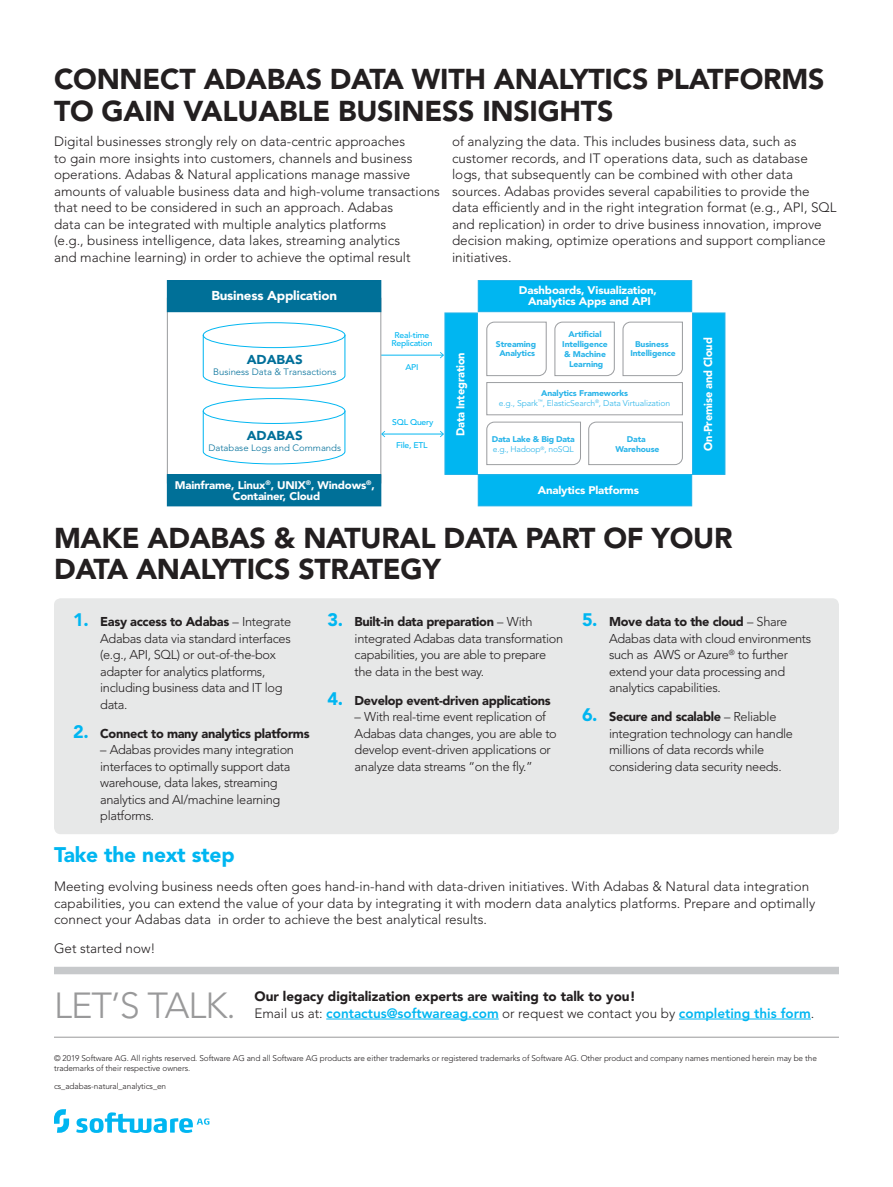
<style>
.page{position:relative;width:893px;height:1187px;background:#fff}
.page>*{position:absolute;margin:0;border:0;box-sizing:border-box;transform-origin:0 0}
.Boiler_header-8_10{font:300 36px "Avenir LT Std";letter-spacing:-.025em;color:#99999a}
.Bodycopy_-_Light_9_1{font:900 28.5px/31.5px "Avenir LT Std";letter-spacing:-.01em;color:#231f20}
.Bullet_Last_-_Light{font:900 21px "Avenir LT Std";letter-spacing:-.01em;color:#00b6f1}
.Bullet_Last_-_Light-2{font:300 13.5px/16.5px "Avenir LT Std";color:#231f20}
.Bodycopy_-_Light_9_1-2{font:900 13.5px/16.5px "Avenir LT Std";color:#231f20}
.t1{font:900 12.9px "Avenir LT Std";letter-spacing:-.015em;color:#fff;scale:1.04 1}
.t2{font:900 12.9px "Avenir LT Std";color:#006f99;scale:1.04 1}
.Bodycopy_-_Light_9_1-3{font:300 12.75px/16.5px "Avenir LT Std";letter-spacing:-.025em;color:#231f20}
.Bodycopy_-_Light_9_1-4{font:900 12.75px "Avenir LT Std";letter-spacing:-.025em;color:#231f20}
.t3{font:900 11.4px "Avenir LT Std";letter-spacing:-.015em;color:#fff;scale:.96 1}
.t4{font:900 10.95px/10.9px "Avenir LT Std";letter-spacing:-.015em;color:#fff;text-align:center;scale:1.04 1}
.t5{font:300 9.15px "Avenir LT Std";color:#006f99;scale:1.04 1}
.Boiler_bodycopy-5_5{font:300 8.25px/9.8px "Avenir LT Std";letter-spacing:-.01em;color:#231f20}
.t6{font:300 8.25px/9.9px "Avenir LT Std";letter-spacing:-.015em;color:#29b4e9;text-align:center;scale:1.04 1}
.t7{font:900 8.25px/9.9px "Avenir LT Std";letter-spacing:-.015em;color:#29b4e9;text-align:center;scale:1.04 1}
.t8{font:500 8.25px/8.2px "Avenir LT Std";letter-spacing:-.025em;color:#00b6f1;text-align:center;scale:1.04 1}
.s1{font-weight:900}
.s2{font-weight:900;font-size:18px;color:#00b6f1}
.s3{font-size:18px;color:#00b6f1}
.s4{font-weight:300}
.s5{font-weight:800;color:#00b6f1}
</style>
<div class="page">
<hr style="left:381px;top:355px;width:62px;height:1px;background:#00b6f1">
<svg style="left:440px;top:352px;width:4px;height:6px"></svg>
<div style="left:445px;top:313px;width:32px;height:161px;background:#00b6f1"></div>
<div style="left:444px;top:312px;width:34px;height:163px;border:1px solid #29b4e9"></div>
<div style="left:203px;top:322px;width:142px;height:26px;border:1px solid #00b6f1;border-radius:50%"></div>
<svg style="left:202px;top:334px;width:144px;height:55px"></svg>
<div style="left:486px;top:382px;width:197px;height:33px;border:1px solid #9b9da0"></div>
<div style="left:167px;top:474px;width:214px;height:32px;background:#007098"></div>
<div style="left:167px;top:280px;width:214px;height:32px;background:#007098"></div>
<div style="left:203px;top:398px;width:142px;height:26px;border:1px solid #00b6f1;border-radius:50%"></div>
<svg style="left:202px;top:410px;width:144px;height:55px"></svg>
<hr style="left:382px;top:433px;width:61px;height:1px;background:#00b6f1">
<svg style="left:440px;top:431px;width:4px;height:6px"></svg>
<svg style="left:381px;top:431px;width:4px;height:6px"></svg>
<div style="left:693px;top:313px;width:32px;height:161px;background:#00b6f1"></div>
<div style="left:692px;top:312px;width:33px;height:163px;border:1px solid #29b4e9"></div>
<div style="left:478px;top:474px;width:214px;height:32px;background:#00b6f1"></div>
<div style="left:478px;top:474px;width:214px;height:32px;border:1px solid #29b4e9"></div>
<div style="left:478px;top:280px;width:214px;height:32px;background:#00b6f1"></div>
<div style="left:478px;top:280px;width:214px;height:32px;border:1px solid #29b4e9"></div>
<svg style="left:486px;top:421px;width:95px;height:44px"></svg>
<svg style="left:588px;top:421px;width:95px;height:44px"></svg>
<svg style="left:486px;top:321px;width:61px;height:55px"></svg>
<svg style="left:554px;top:321px;width:61px;height:55px"></svg>
<svg style="left:622px;top:321px;width:61px;height:55px"></svg>
<svg style="left:54px;top:1109px;width:155px;height:23px"></svg>
<div style="left:54px;top:966px;width:785px;height:8px;background:#c7c9cb"></div>
<hr style="left:54px;top:1036px;width:785px;height:1px;background:#99999a">
<hr style="left:326px;top:1018px;width:173px;height:1px;background:#00b6f1">
<hr style="left:679px;top:1018px;width:132px;height:1px;background:#00b6f1">
<div style="left:54px;top:598px;width:785px;height:236px;background:#e7e8e8;border-radius:7px"></div>
<p class="Bodycopy_-_Light_9_1" style="left:54px;top:63px;width:772px">CONNECT ADABAS DATA WITH ANALYTICS PLATFORMS<br>TO GAIN VALUABLE BUSINESS INSIGHTS</p>
<p class="Bullet_Last_-_Light-2" style="left:54px;top:133px;width:387px">Digital businesses strongly rely on data-centric approaches<br>to gain more insights into customers, channels and business operations. Adabas &amp; Natural applications manage massive amounts of valuable business data and high-volume transactions that need to be considered in such an approach. Adabas<br>data can be integrated with multiple analytics platforms<br>(e.g., business intelligence, data lakes, streaming analytics<br>and machine learning) in order to achieve the optimal result</p>
<p class="Bullet_Last_-_Light-2" style="left:452px;top:133px;width:386px">of analyzing the data. This includes business data, such as customer records, and IT operations data, such as database logs, that subsequently can be combined with other data sources. Adabas provides several capabilities to provide the data efficiently and in the right integration format (e.g., API, SQL and replication) in order to drive business innovation, improve decision making, optimize operations and support compliance initiatives.</p>
<p class="t1" style="left:211px;top:287px;width:122px">Business Application</p>
<p class="t4" style="left:519px;top:285px;width:134px">Dashboards, Visualization,<br>Analytics Apps and API</p>
<p class="t2" style="left:247px;top:352px;width:55px">ADABAS</p>
<p class="t5" style="left:213px;top:366px;width:120px">Business Data &amp; Transactions</p>
<p class="t2" style="left:247px;top:427px;width:55px">ADABAS</p>
<p class="t5" style="left:208px;top:442px;width:129px">Database Logs and Commands</p>
<p class="t8" style="left:392px;top:331px;width:41px">Real-time<br>Replication</p>
<p class="t8" style="left:405px;top:363px;width:14px">API</p>
<p class="t8" style="left:392px;top:418px;width:41px">SQL Query</p>
<p class="t8" style="left:396px;top:441px;width:32px">File, ETL</p>
<p class="t3" style="left:454px;top:436px;width:88px;rotate:-90deg">Data Integration</p>
<p class="t7" style="left:496px;top:338px;width:40px">Streaming<br>Analytics</p>
<p class="t7" style="left:562px;top:329px;width:45px">Artificial<br>Intelligence &amp; Machine<br>Learning</p>
<p class="t7" style="left:630px;top:338px;width:45px">Business<br>Intelligence</p>
<p class="t6" style="left:499px;top:388px;width:166px"><span class="s1">Analytics Frameworks<br></span>e.g., Spark<sup>™</sup>, ElasticSearch<sup>®</sup>, Data Virtualization</p>
<p class="t6" style="left:492px;top:434px;width:81px;text-align:left"><span class="s1">Data Lake &amp; Big Data </span>e.g., Hadoop<sup>®</sup>, noSQL</p>
<p class="t7" style="left:615px;top:434px;width:44px">Data<br>Warehouse</p>
<p class="t3" style="left:701px;top:450px;width:119px;rotate:-90deg">On-Premise and Cloud</p>
<p class="t4" style="left:175px;top:479px;width:194px">Mainframe, Linux<sup>®</sup>, UNIX<sup>®</sup>, Windows<sup>®</sup>,<br>Container, Cloud</p>
<p class="t4" style="left:538px;top:484px;width:99px">Analytics Platforms</p>
<p class="Bodycopy_-_Light_9_1" style="left:54px;top:522px;width:680px">MAKE ADABAS &amp; NATURAL DATA PART OF YOUR<br>DATA ANALYTICS STRATEGY</p>
<p class="Bodycopy_-_Light_9_1-3" style="left:100px;top:613px;width:192px;text-indent:-27px"><span class="s2">1.</span> <span class="s1">Easy access to Adabas</span> – Integrate<br>Adabas data via standard interfaces (e.g., API, SQL) or out-of-the-box adapter for analytics platforms, including business data and IT log data.</p>
<p class="Bodycopy_-_Light_9_1-4" style="left:73px;top:725px;width:238px"><span class="s3">2.</span> Connect to many analytics platforms</p>
<p class="Bodycopy_-_Light_9_1-3" style="left:100px;top:741px;width:195px">– Adabas provides many integration interfaces to optimally support data warehouse, data lakes, streaming analytics and AI/machine learning platforms.</p>
<p class="Bodycopy_-_Light_9_1-3" style="left:355px;top:613px;width:210px;text-indent:-27px"><span class="s2">3.</span> <span class="s1">Built-in data preparation</span> – With integrated Adabas data transformation capabilities, you are able to prepare the data in the best way.</p>
<p class="Bodycopy_-_Light_9_1-4" style="left:328px;top:692px;width:225px"><span class="s3">4.</span> Develop event-driven applications</p>
<p class="Bodycopy_-_Light_9_1-3" style="left:355px;top:708px;width:204px">– With real-time event replication of Adabas data changes, you are able to develop event-driven applications or analyze data streams “on the fly.”</p>
<p class="Bodycopy_-_Light_9_1-3" style="left:609px;top:613px;width:204px;text-indent:-27px"><span class="s2">5.</span> <span class="s1">Move data to the cloud</span> – Share<br>Adabas data with cloud environments such as AWS or Azure<sup>®</sup> to further extend your data processing and analytics capabilities.</p>
<p class="Bodycopy_-_Light_9_1-3" style="left:609px;top:708px;width:185px;text-indent:-27px"><span class="s2">6.</span> <span class="s1">Secure and scalable</span> – Reliable integration technology can handle millions of data records while considering data security needs.</p>
<p class="Bullet_Last_-_Light" style="left:54px;top:841px;width:182px">Take the next step</p>
<p class="Bullet_Last_-_Light-2" style="left:54px;top:878px;width:763px">Meeting evolving business needs often goes hand-in-hand with data-driven initiatives. With Adabas &amp; Natural data integration capabilities, you can extend the value of your data by integrating it with modern data analytics platforms. Prepare and optimally connect your Adabas data in order to achieve the best analytical results.</p>
<p class="Bullet_Last_-_Light-2" style="left:54px;top:940px;width:103px">Get started now!</p>
<p class="Boiler_header-8_10" style="left:54px;top:983px;width:183px">LET’S TALK.</p>
<p class="Bodycopy_-_Light_9_1-2" style="left:254px;top:988px;width:561px">Our legacy digitalization experts are waiting to talk to you!<br><span class="s4">Email us at:</span> <span class="s5">contactus@softwareag.com</span> <span class="s4">or request we contact you by</span> <span class="s5">completing this form</span><span class="s4">.</span></p>
<p class="Boiler_bodycopy-5_5" style="left:54px;top:1053px;width:764px">© 2019 Software AG. All rights reserved. Software AG and all Software AG products are either trademarks or registered trademarks of Software AG. Other product and company names mentioned herein may be the trademarks of their respective owners.</p>
<p class="Boiler_bodycopy-5_5" style="left:54px;top:1081px;width:114px">cs_adabas-natural_analytics_en</p>
</div>
